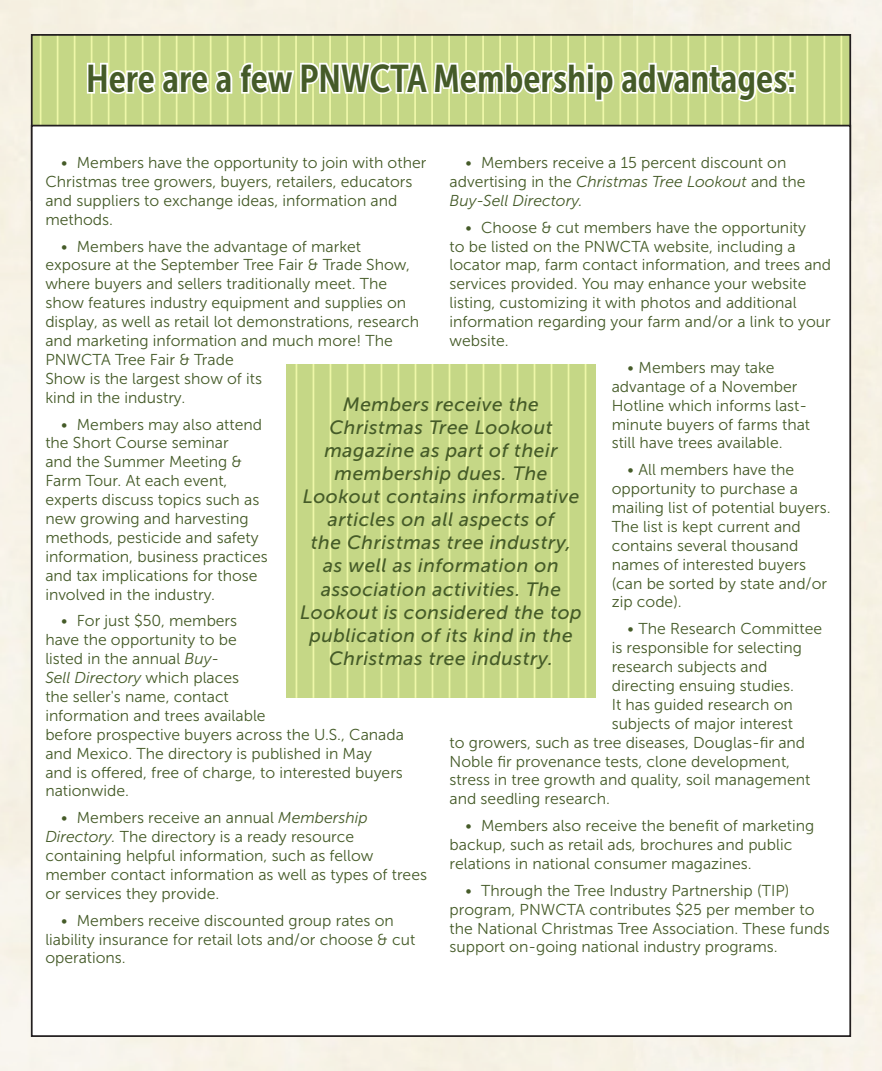
<style>
.page{position:relative;width:882px;height:1071px;background:#fff}
.page>*{position:absolute;margin:0;border:0;box-sizing:border-box;transform-origin:0 0}
.t1{font:38.5px "Museo Sans Cond 700";color:#455b28}
.t2{font:italic 19.25px/23.1px "Museo Sans 500";letter-spacing:.03em;color:#455b28;text-align:center}
.t3{font:15.75px/18.9px "Museo Sans 300";color:#455b28}
.s1{font-style:italic}
</style>
<div class="page">
<img style="left:0;top:0;width:633px;height:1071px">
<img style="left:633px;top:0;width:249px;height:1071px">
<div style="left:32px;top:35px;width:818px;height:165px;background:#c5d786"></div>
<div style="left:31px;top:34px;width:820px;height:167px;border:2px solid #231f20"></div>
<hr style="left:159px;top:36px;width:2px;height:165px;background:#eef7a8">
<hr style="left:74px;top:36px;width:1px;height:165px;background:#eef7a8">
<hr style="left:244px;top:36px;width:2px;height:165px;background:#eef7a8">
<hr style="left:193px;top:36px;width:2px;height:165px;background:#eef7a8">
<hr style="left:108px;top:36px;width:2px;height:165px;background:#eef7a8">
<hr style="left:278px;top:36px;width:2px;height:165px;background:#eef7a8">
<hr style="left:176px;top:36px;width:2px;height:165px;background:#eef7a8">
<hr style="left:91px;top:36px;width:1px;height:165px;background:#eef7a8">
<hr style="left:261px;top:36px;width:2px;height:165px;background:#eef7a8">
<hr style="left:40px;top:36px;width:1px;height:165px;background:#eef7a8">
<hr style="left:210px;top:36px;width:2px;height:165px;background:#eef7a8">
<hr style="left:125px;top:36px;width:2px;height:165px;background:#eef7a8">
<hr style="left:142px;top:36px;width:2px;height:165px;background:#eef7a8">
<hr style="left:57px;top:36px;width:1px;height:165px;background:#eef7a8">
<hr style="left:227px;top:36px;width:2px;height:165px;background:#eef7a8">
<hr style="left:295px;top:36px;width:2px;height:165px;background:#eef7a8">
<hr style="left:465px;top:36px;width:2px;height:165px;background:#eef7a8">
<hr style="left:380px;top:36px;width:2px;height:165px;background:#eef7a8">
<hr style="left:550px;top:36px;width:2px;height:165px;background:#eef7a8">
<hr style="left:329px;top:36px;width:2px;height:165px;background:#eef7a8">
<hr style="left:499px;top:36px;width:2px;height:165px;background:#eef7a8">
<hr style="left:414px;top:36px;width:2px;height:165px;background:#eef7a8">
<hr style="left:584px;top:36px;width:2px;height:165px;background:#eef7a8">
<hr style="left:312px;top:36px;width:2px;height:165px;background:#eef7a8">
<hr style="left:482px;top:36px;width:2px;height:165px;background:#eef7a8">
<hr style="left:397px;top:36px;width:2px;height:165px;background:#eef7a8">
<hr style="left:567px;top:36px;width:2px;height:165px;background:#eef7a8">
<hr style="left:346px;top:36px;width:2px;height:165px;background:#eef7a8">
<hr style="left:516px;top:36px;width:2px;height:165px;background:#eef7a8">
<hr style="left:431px;top:36px;width:2px;height:165px;background:#eef7a8">
<hr style="left:448px;top:36px;width:2px;height:165px;background:#eef7a8">
<hr style="left:363px;top:36px;width:2px;height:165px;background:#eef7a8">
<hr style="left:533px;top:36px;width:2px;height:165px;background:#eef7a8">
<hr style="left:602px;top:36px;width:2px;height:165px;background:#eef7a8">
<hr style="left:772px;top:36px;width:2px;height:165px;background:#eef7a8">
<hr style="left:687px;top:36px;width:2px;height:165px;background:#eef7a8">
<hr style="left:636px;top:36px;width:2px;height:165px;background:#eef7a8">
<hr style="left:807px;top:36px;width:1px;height:165px;background:#eef7a8">
<hr style="left:721px;top:36px;width:2px;height:165px;background:#eef7a8">
<hr style="left:619px;top:36px;width:2px;height:165px;background:#eef7a8">
<hr style="left:789px;top:36px;width:2px;height:165px;background:#eef7a8">
<hr style="left:704px;top:36px;width:2px;height:165px;background:#eef7a8">
<hr style="left:653px;top:36px;width:2px;height:165px;background:#eef7a8">
<hr style="left:824px;top:36px;width:1px;height:165px;background:#eef7a8">
<hr style="left:738px;top:36px;width:2px;height:165px;background:#eef7a8">
<hr style="left:755px;top:36px;width:2px;height:165px;background:#eef7a8">
<hr style="left:670px;top:36px;width:2px;height:165px;background:#eef7a8">
<hr style="left:841px;top:36px;width:1px;height:165px;background:#eef7a8">
<div style="left:32px;top:126px;width:818px;height:910px;background:#fff"></div>
<div style="left:286px;top:364px;width:310px;height:334px;background:#c5d786"></div>
<hr style="left:296px;top:364px;width:1px;height:334px;background:#eef7a8">
<hr style="left:466px;top:364px;width:1px;height:334px;background:#eef7a8">
<hr style="left:381px;top:364px;width:1px;height:334px;background:#eef7a8">
<hr style="left:551px;top:364px;width:1px;height:334px;background:#eef7a8">
<hr style="left:330px;top:364px;width:1px;height:334px;background:#eef7a8">
<hr style="left:500px;top:364px;width:1px;height:334px;background:#eef7a8">
<hr style="left:415px;top:364px;width:1px;height:334px;background:#eef7a8">
<hr style="left:585px;top:364px;width:1px;height:334px;background:#eef7a8">
<hr style="left:313px;top:364px;width:1px;height:334px;background:#eef7a8">
<hr style="left:483px;top:364px;width:1px;height:334px;background:#eef7a8">
<hr style="left:398px;top:364px;width:1px;height:334px;background:#eef7a8">
<hr style="left:568px;top:364px;width:1px;height:334px;background:#eef7a8">
<hr style="left:347px;top:364px;width:1px;height:334px;background:#eef7a8">
<hr style="left:517px;top:364px;width:1px;height:334px;background:#eef7a8">
<hr style="left:432px;top:364px;width:1px;height:334px;background:#eef7a8">
<hr style="left:449px;top:364px;width:1px;height:334px;background:#eef7a8">
<hr style="left:364px;top:364px;width:1px;height:334px;background:#eef7a8">
<hr style="left:534px;top:364px;width:1px;height:334px;background:#eef7a8">
<svg style="left:86px;top:61px;width:704px;height:44px"></svg>
<div style="left:788px;top:70px;width:8px;height:9px;border:4px solid #fff"></div>
<div style="left:788px;top:85px;width:8px;height:9px;border:4px solid #fff"></div>
<p class="t1" style="left:86px;top:57px;width:711px">Here are a few PNWCTA Membership advantages:</p>
<p class="t3" style="left:45px;top:153px;width:383px;text-indent:16px">• Members have the opportunity to join with other Christmas tree growers, buyers, retailers, educators and suppliers to exchange ideas, information and methods.</p>
<p class="t3" style="left:45px;top:237px;width:375px;text-indent:16px">• Members have the advantage of market exposure at the September Tree Fair &amp; Trade Show, where buyers and sellers traditionally meet. The show features industry equipment and supplies on display, as well as retail lot demonstrations, research and marketing information and much more! The PNWCTA Tree Fair &amp; Trade<br>Show is the largest show of its<br>kind in the industry.</p>
<p class="t3" style="left:45px;top:415px;width:224px;text-indent:16px">• Members may also attend the Short Course seminar<br>and the Summer Meeting &amp;<br>Farm Tour. At each event, experts discuss topics such as new growing and harvesting methods, pesticide and safety information, business practices and tax implications for those involved in the industry.</p>
<p class="t3" style="left:45px;top:612px;width:360px;text-indent:16px">• For just $50, members<br>have the opportunity to be<br>listed in the annual <span class="s1">Buy-<br>Sell Directory</span> which places<br>the seller's name, contact<br>information and trees available<br>before prospective buyers across the U.S., Canada and Mexico. The directory is published in May<br>and is offered, free of charge, to interested buyers nationwide.</p>
<p class="t3" style="left:45px;top:809px;width:383px;text-indent:16px">• Members receive an annual <span class="s1">Membership Directory.</span> The directory is a ready resource containing helpful information, such as fellow member contact information as well as types of trees or services they provide.</p>
<p class="t3" style="left:45px;top:911px;width:371px;text-indent:16px">• Members receive discounted group rates on liability insurance for retail lots and/or choose &amp; cut operations.</p>
<p class="t3" style="left:450px;top:153px;width:357px;text-indent:16px">• Members receive a 15 percent discount on advertising in the <span class="s1">Christmas Tree Lookout</span> and the<br><span class="s1">Buy-Sell Directory.</span></p>
<p class="t3" style="left:450px;top:218px;width:383px;text-indent:16px">• Choose &amp; cut members have the opportunity<br>to be listed on the PNWCTA website, including a locator map, farm contact information, and trees and services provided. You may enhance your website listing, customizing it with photos and additional information regarding your farm and/or a link to your website.</p>
<p class="t3" style="left:612px;top:358px;width:200px;text-indent:16px">• Members may take advantage of a November<br>Hotline which informs last&shy;minute buyers of farms that still have trees available.</p>
<p class="t3" style="left:612px;top:460px;width:220px;text-indent:16px">• All members have the opportunity to purchase a mailing list of potential buyers.<br>The list is kept current and contains several thousand names of interested buyers (can be sorted by state and/or zip code).</p>
<p class="t3" style="left:627px;top:620px;width:196px">• The Research Committee</p>
<p class="t3" style="left:612px;top:638px;width:192px">is responsible for selecting</p>
<p class="t3" style="left:612px;top:657px;width:157px">research subjects and</p>
<p class="t3" style="left:612px;top:676px;width:184px">directing ensuing studies.</p>
<p class="t3" style="left:612px;top:695px;width:183px">It has guided research on</p>
<p class="t3" style="left:612px;top:714px;width:183px">subjects of major interest</p>
<p class="t3" style="left:450px;top:733px;width:357px">to growers, such as tree diseases, Douglas-fir and</p>
<p class="t3" style="left:450px;top:752px;width:342px">Noble fir provenance tests, clone development,</p>
<p class="t3" style="left:450px;top:771px;width:362px">stress in tree growth and quality, soil management</p>
<p class="t3" style="left:450px;top:790px;width:162px">and seedling research.</p>
<p class="t3" style="left:450px;top:816px;width:366px;text-indent:16px">• Members also receive the benefit of marketing backup, such as retail ads, brochures and public relations in national consumer magazines.</p>
<p class="t3" style="left:450px;top:881px;width:382px;text-indent:16px">• Through the Tree Industry Partnership (TIP) program, PNWCTA contributes $25 per member to the National Christmas Tree Association. These funds support on-going national industry programs.</p>
<p class="t2" style="left:300px;top:393px;width:283px">Members receive the<br>Christmas Tree Lookout magazine as part of their membership dues. The<br>Lookout contains informative articles on all aspects of<br>the Christmas tree industry, as well as information on association activities. The<br>Lookout is considered the top publication of its kind in the<br>Christmas tree industry.</p>
</div>
